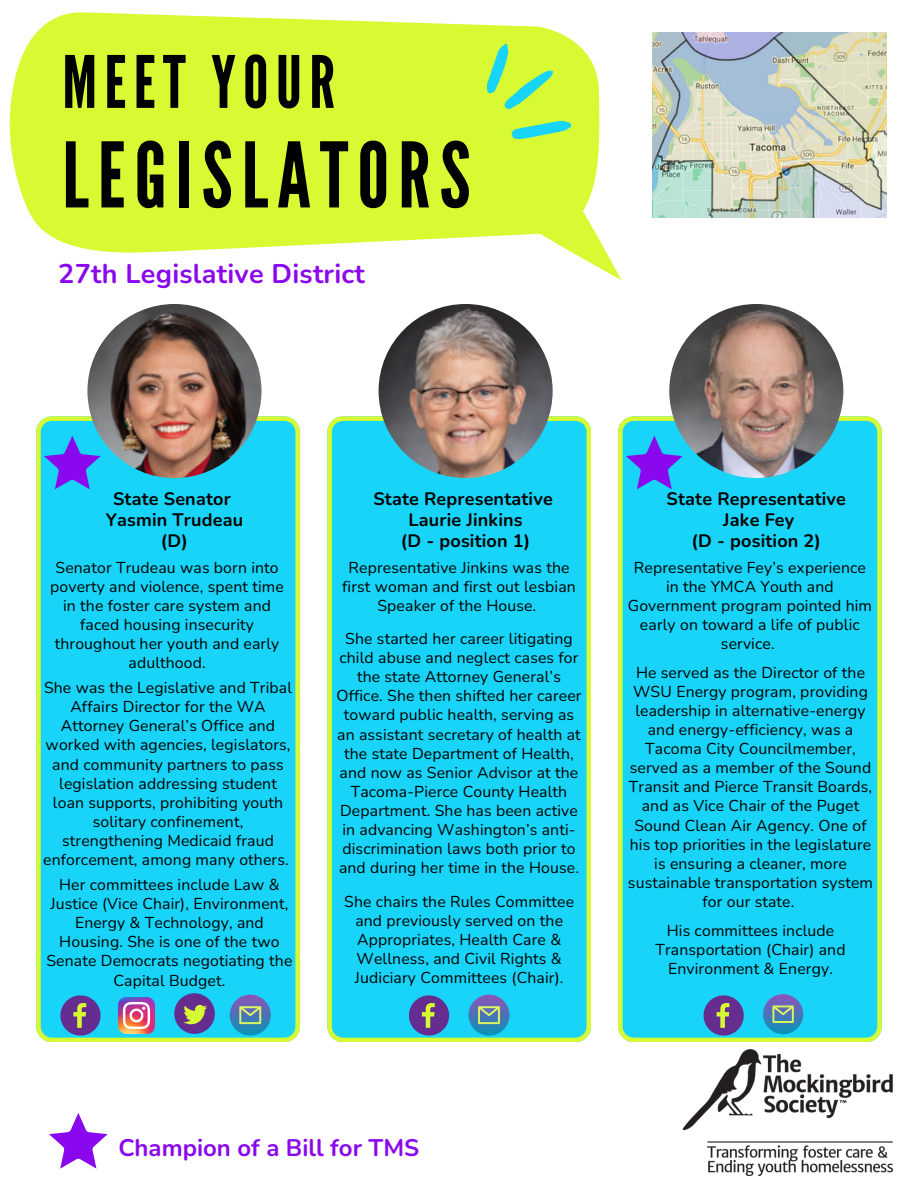
<style>
.page{position:relative;width:918px;height:1188px;background:#fff}
.page>*{position:absolute;margin:0;border:0;box-sizing:border-box;transform-origin:0 0}
.t1{font:90px "League Gothic";letter-spacing:.1em;color:#000}
.t2{font:72px "League Gothic";letter-spacing:.1em;color:#000}
.t3{font:700 27px "Nunito";letter-spacing:.01em;color:#8a08ed}
.t4{font:700 24px "Nunito";color:#8a08ed}
.t5{font:700 18px/21.3px "Nunito";letter-spacing:.01em;color:#000;text-align:center}
.t6{font:15.75px/19.2px "Nunito";letter-spacing:.01em;color:#000;text-align:center}
</style>
<div class="page">
<div style="left:36px;top:416px;width:263px;height:626px;background:#18d4f8"></div>
<div style="left:327px;top:416px;width:264px;height:626px;background:#18d4f8"></div>
<div style="left:618px;top:416px;width:263px;height:626px;background:#18d4f8"></div>
<img style="left:652px;top:33px;width:234px;height:184px">
<img style="left:87px;top:304px;width:175px;height:174px;border-radius:50%">
<img style="left:379px;top:304px;width:174px;height:174px;border-radius:50%">
<img style="left:669px;top:304px;width:174px;height:174px;border-radius:50%">
<svg style="left:409px;top:995px;width:40px;height:41px;background:#5f669f"></svg>
<svg style="left:468px;top:995px;width:42px;height:41px"></svg>
<svg style="left:478px;top:1006px;width:22px;height:18px"></svg>
<img style="left:118px;top:997px;width:36px;height:36px">
<svg style="left:174px;top:993px;width:41px;height:41px;background:#667498"></svg>
<div style="left:230px;top:995px;width:41px;height:41px;background:linear-gradient(to bottom,#8d52b9,#0696b5);border-radius:50%"></div>
<svg style="left:239px;top:1006px;width:22px;height:18px"></svg>
<svg style="left:60px;top:995px;width:41px;height:41px;background:#5d69a1"></svg>
<svg style="left:704px;top:995px;width:40px;height:41px;background:#5f679f"></svg>
<svg style="left:763px;top:994px;width:40px;height:40px"></svg>
<svg style="left:772px;top:1005px;width:22px;height:18px"></svg>
<svg style="left:44px;top:436px;width:56px;height:53px;background:#467ff3"></svg>
<svg style="left:626px;top:436px;width:56px;height:53px;background:#467ff3"></svg>
<img style="left:682px;top:1050px;width:212px;height:126px">
<svg style="left:49px;top:1113px;width:59px;height:56px"></svg>
<svg style="left:10px;top:12px;width:590px;height:241px"></svg>
<div style="left:33px;top:21px;width:557px;height:218px;background:#d8fa32"></div>
<svg style="left:484px;top:168px;width:137px;height:112px"></svg>
<svg style="left:485px;top:43px;width:88px;height:97px;background:#b2f258"></svg>
<p class="t2" style="left:62px;top:41px;width:274px">MEET YOUR</p>
<p class="t1" style="left:62px;top:123px;width:410px">LEGISLATORS</p>
<p class="t3" style="left:58px;top:255px;width:308px">27th Legislative District</p>
<p class="t5" style="left:106px;top:488px;width:139px">State Senator<br>Yasmin Trudeau (D)</p>
<p class="t5" style="left:373px;top:488px;width:181px">State Representative<br>Laurie Jinkins<br>(D - position 1)</p>
<h5 class="t5" style="left:667px;top:488px;width:181px">State Representative<br>Jake Fey<br>(D - position 2)</h5>
<p class="t6" style="left:50px;top:558px;width:235px">Senator Trudeau was born into poverty and violence, spent time in the foster care system and faced housing insecurity throughout her youth and early adulthood.</p>
<h1 class="t6" style="left:342px;top:558px;width:235px">Representative Jinkins was the first woman and first out lesbian<br>Speaker of the House.</h1>
<h3 class="t6" style="left:628px;top:558px;width:246px">Representative Fey’s experience in the YMCA Youth and<br>Government program pointed him early on toward a life of public service.</h3>
<p class="t6" style="left:336px;top:629px;width:247px">She started her career litigating child abuse and neglect cases for the state Attorney General’s<br>Office. She then shifted her career toward public health, serving as an assistant secretary of health at the state Department of Health, and now as Senior Advisor at the<br>Tacoma-Pierce County Health<br>Department. She has been active in advancing Washington’s anti&shy;discrimination laws both prior to and during her time in the House.</p>
<p class="t6" style="left:628px;top:663px;width:247px">He served as the Director of the<br>WSU Energy program, providing leadership in alternative-energy and energy-efficiency, was a<br>Tacoma City Councilmember, served as a member of the Sound<br>Transit and Pierce Transit Boards, and as Vice Chair of the Puget<br>Sound Clean Air Agency. One of his top priorities in the legislature is ensuring a cleaner, more sustainable transportation system for our state.</p>
<p class="t6" style="left:43px;top:678px;width:250px">She was the Legislative and Tribal<br>Affairs Director for the WA<br>Attorney General’s Office and worked with agencies, legislators, and community partners to pass legislation addressing student loan supports, prohibiting youth solitary confinement, strengthening Medicaid fraud enforcement, among many others.</p>
<p class="t6" style="left:46px;top:875px;width:247px">Her committees include Law &amp;<br>Justice (Vice Chair), Environment,<br>Energy &amp; Technology, and<br>Housing. She is one of the two<br>Senate Democrats negotiating the<br>Capital Budget.</p>
<p class="t6" style="left:344px;top:892px;width:231px">She chairs the Rules Committee and previously served on the<br>Appropriates, Health Care &amp;<br>Wellness, and Civil Rights &amp;<br>Judiciary Committees (Chair).</p>
<p class="t6" style="left:656px;top:921px;width:192px">His committees include<br>Transportation (Chair) and<br>Environment &amp; Energy.</p>
<p class="t4" style="left:118px;top:1132px;width:302px">Champion of a Bill for TMS</p>
</div>
